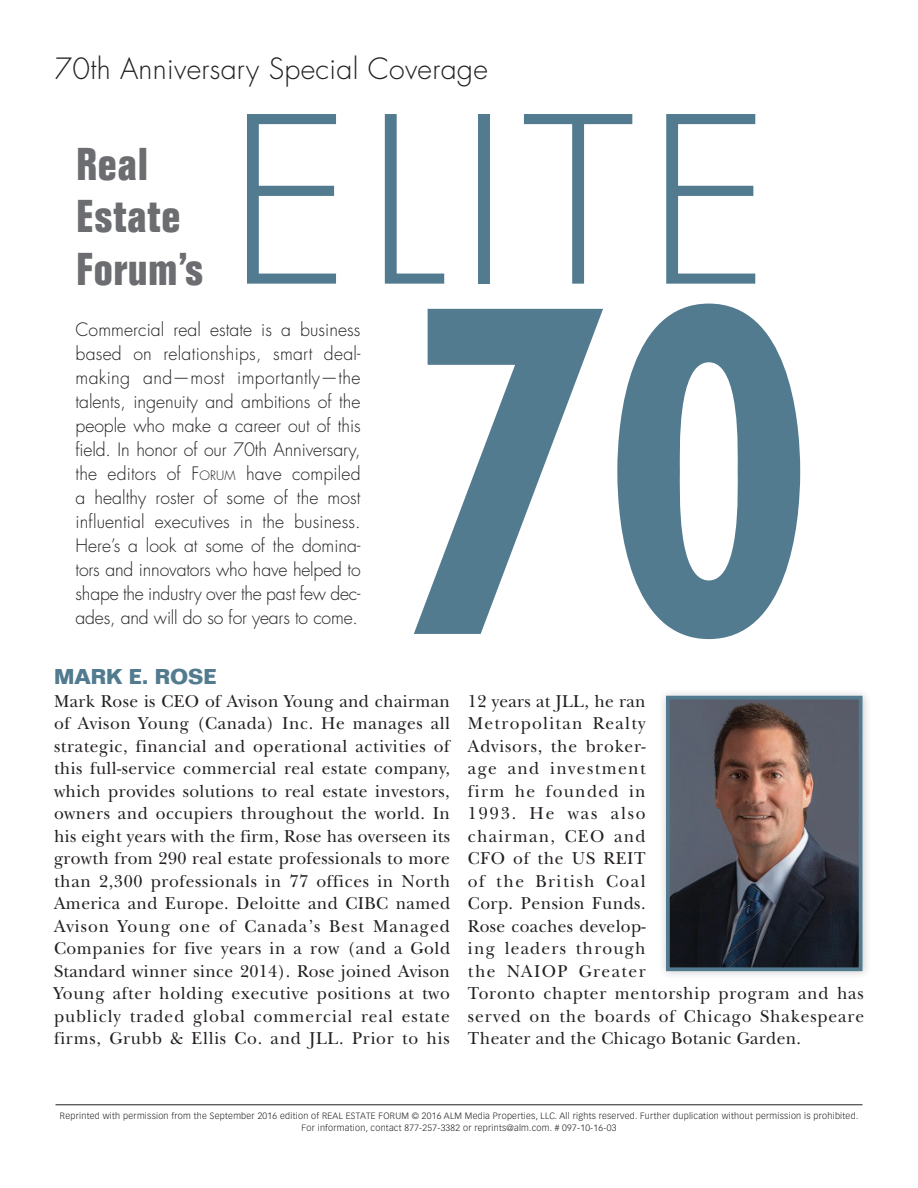
<style>
.page{position:relative;width:918px;height:1188px;background:#fff}
.page>*{position:absolute;margin:0;border:0;box-sizing:border-box;transform-origin:0 0}
.t1{font:700 condensed 431.25px "Futura Std";color:#527b90}
.t2{font:300 225px "Futura Std";letter-spacing:.05em;color:#527b90;scale:1.1 1}
.t3{font:700 condensed 45px/52.5px "Folio Std";letter-spacing:.02em;color:#6c6d70;scale:1.04 1}
.t4{font:300 28.5px "Futura Std";letter-spacing:.01em;color:#231f20}
.t5{font:700 21px "Folio Std";letter-spacing:-.01em;color:#527b90}
.t6{font:18px/22.5px "New Baskerville Std";letter-spacing:.05em;color:#231f20;text-align:justify}
.t7{font:300 18px/24px "Futura Std";letter-spacing:-.01em;color:#231f20;text-align:justify}
.t8{font:300 9px/12px "Vectora LT Std";letter-spacing:.03em;color:#231f20;text-align:center}
.s1{font-style:inherit}
.s2{font-size:12.6px}
</style>
<div class="page">
<div style="left:659px;top:688px;width:212px;height:292px;background:#231f20;opacity:.23"></div>
<img style="left:671px;top:701px;width:186px;height:265px">
<div style="left:666px;top:696px;width:196px;height:275px;border:4px solid #527b90"></div>
<hr style="left:56px;top:1104px;width:806px;height:1px;background:#231f20">
<h3 class="t4" style="left:55px;top:51px;width:435px">70th Anniversary Special Coverage</h3>
<h2 class="t2" style="left:227px;top:65px;width:497px">ELITE</h2>
<h1 class="t1" style="left:396px;top:207px;width:420px">70</h1>
<h3 class="t3" style="left:76px;top:139px;width:124px">Real<br>Estate<br>Forum’s</h3>
<p class="t7" style="left:76px;top:318px;width:287px">Commercial real estate is a business based on relationships, smart deal&shy;making and—most importantly—the talents, ingenuity and ambitions of the people who make a career out of this field. In honor of our 70th Anniversary, the editors of <span class="s1">F</span><span class="s2">ORUM</span> have compiled a healthy roster of some of the most influential executives in the business.<br>Here’s a look at some of the domina&shy;tors and innovators who have helped to shape the industry over the past few dec&shy;ades, and will do so for years to come.</p>
<p class="t5" style="left:54px;top:664px;width:164px">MARK E. ROSE</p>
<p class="t6" style="left:54px;top:690px;width:398px">Mark Rose is CEO of Avison Young and chairman of Avison Young (Canada) Inc. He manages all strategic, financial and operational activities of this full-service commercial real estate company, which provides solutions to real estate investors, owners and occupiers throughout the world. In his eight years with the firm, Rose has overseen its growth from 290 real estate professionals to more than 2,300 professionals in 77 offices in North America and Europe. Deloitte and CIBC named Avison Young one of Canada’s Best Managed Companies for five years in a row (and a Gold Standard winner since 2014). Rose joined Avison Young after holding executive positions at two publicly traded global commercial real estate firms, Grubb &amp; Ellis Co. and JLL. Prior to his</p>
<p class="t6" style="left:468px;top:690px;width:398px;text-align:left">12 years at JLL, he ran<br>Metropolitan Realty<br>Advisors, the broker-<br>age and investment<br>firm he founded in<br>1993. He was also<br>chairman, CEO and<br>CFO of the US REIT<br>of the British Coal<br>Corp. Pension Funds.<br>Rose coaches develop-<br>ing leaders through<br>the NAIOP Greater<br>Toronto chapter mentorship program and has served on the boards of Chicago Shakespeare<br>Theater and the Chicago Botanic Garden.</p>
<p class="t8" style="left:60px;top:1110px;width:800px">Reprinted with permission from the September 2016 edition of REAL ESTATE FORUM © 2016 ALM Media Properties, LLC. All rights reserved. Further duplication without permission is prohibited.<br>For information, contact 877-257-3382 or reprints@alm.com. # 097-10-16-03</p>
</div>
